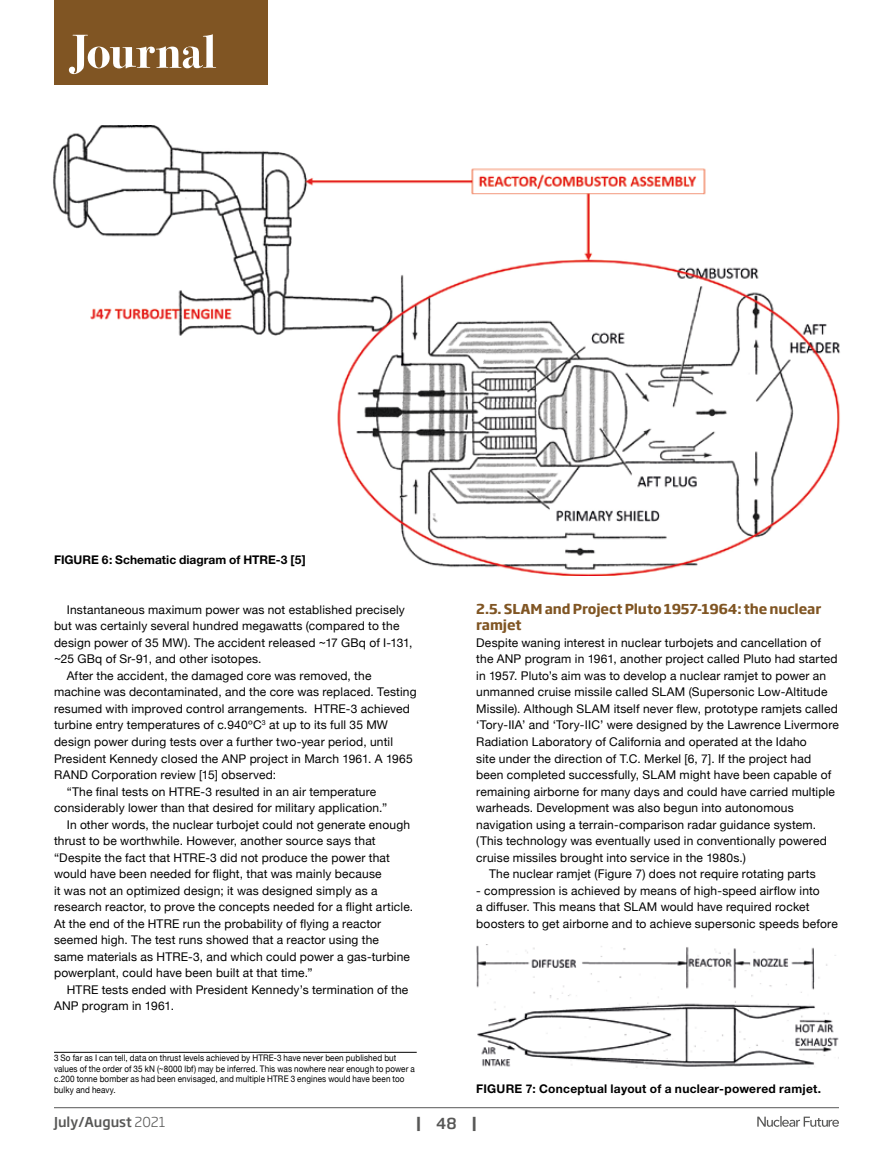
<style>
.page{position:relative;width:893px;height:1170px;background:#fff}
.page>*{position:absolute;margin:0;border:0;box-sizing:border-box;transform-origin:0 0}
.t1{font:700 15px "Soho Gothic Pro";color:#575756}
.t2{font:700 13.5px/16.5px "Soho Gothic Pro";letter-spacing:-.01em;color:#805523}
.t3{font:500 13.5px "Soho Gothic Pro";color:#575756}
.t4{font:12px/16.5px "Helvetica Neue";letter-spacing:.015em;color:#000}
.t5{font:700 12px "Helvetica Neue";letter-spacing:.015em;color:#000}
.t6{font:9px/10.5px "Helvetica Neue";letter-spacing:.015em;color:#000;scale:.9 1}
.s1{font-weight:300}
.s2{font-weight:500}
</style>
<div class="page">
<hr style="left:54px;top:1107px;width:785px;height:1px;background:#575756">
<svg style="left:757px;top:1116px;width:82px;height:10px"></svg>
<div style="left:54px;top:0;width:214px;height:85px;background:#805523"></div>
<svg style="left:69px;top:34px;width:147px;height:40px"></svg>
<img style="left:476px;top:944px;width:363px;height:124px">
<hr style="left:54px;top:1051px;width:363px;height:1px;background:#000">
<img style="left:53px;top:126px;width:787px;height:449px">
<p class="t5" style="left:54px;top:552px;width:253px">FIGURE 6: Schematic diagram of HTRE-3 [5]</p>
<p class="t4" style="left:67px;top:602px;width:340px">Instantaneous maximum power was not established precisely</p>
<p class="t4" style="left:54px;top:618px;width:347px">but was certainly several hundred megawatts (compared to the</p>
<p class="t4" style="left:54px;top:635px;width:360px">design power of 35 MW). The accident released ~17 GBq of I-131,</p>
<p class="t4" style="left:54px;top:651px;width:209px">~25 GBq of Sr-91, and other isotopes.</p>
<p class="t4" style="left:67px;top:668px;width:306px">After the accident, the damaged core was removed, the</p>
<p class="t4" style="left:54px;top:684px;width:364px">machine was decontaminated, and the core was replaced. Testing</p>
<p class="t4" style="left:54px;top:701px;width:358px">resumed with improved control arrangements. HTRE-3 achieved</p>
<p class="t4" style="left:54px;top:717px;width:336px">turbine entry temperatures of c.940ºC<sup>3</sup> at up to its full 35 MW</p>
<p class="t4" style="left:54px;top:734px;width:340px">design power during tests over a further two-year period, until</p>
<p class="t4" style="left:54px;top:750px;width:360px">President Kennedy closed the ANP project in March 1961. A 1965</p>
<p class="t4" style="left:54px;top:767px;width:224px">RAND Corporation review [15] observed:</p>
<p class="t4" style="left:67px;top:783px;width:311px">“The final tests on HTRE-3 resulted in an air temperature</p>
<p class="t4" style="left:54px;top:800px;width:335px">considerably lower than that desired for military application.”</p>
<p class="t4" style="left:67px;top:816px;width:345px">In other words, the nuclear turbojet could not generate enough</p>
<p class="t4" style="left:54px;top:833px;width:323px">thrust to be worthwhile. However, another source says that</p>
<p class="t4" style="left:54px;top:849px;width:337px">“Despite the fact that HTRE-3 did not produce the power that</p>
<p class="t4" style="left:54px;top:866px;width:329px">would have been needed for flight, that was mainly because</p>
<p class="t4" style="left:54px;top:882px;width:325px">it was not an optimized design; it was designed simply as a</p>
<p class="t4" style="left:54px;top:899px;width:361px">research reactor, to prove the concepts needed for a flight article.</p>
<p class="t4" style="left:54px;top:915px;width:329px">At the end of the HTRE run the probability of flying a reactor</p>
<p class="t4" style="left:54px;top:932px;width:327px">seemed high. The test runs showed that a reactor using the</p>
<p class="t4" style="left:54px;top:948px;width:358px">same materials as HTRE-3, and which could power a gas-turbine</p>
<p class="t4" style="left:54px;top:965px;width:260px">powerplant, could have been built at that time.”</p>
<p class="t4" style="left:67px;top:981px;width:343px">HTRE tests ended with President Kennedy’s termination of the</p>
<p class="t4" style="left:54px;top:998px;width:122px">ANP program in 1961.</p>
<p class="t6" style="left:54px;top:1052px;width:403px">3 So far as I can tell, data on thrust levels achieved by HTRE-3 have never been published but values of the order of 35 kN (~8000 lbf) may be inferred. This was nowhere near enough to power a c.200 tonne bomber as had been envisaged, and multiple HTRE 3 engines would have been too bulky and heavy.</p>
<p class="t2" style="left:476px;top:599px;width:346px">2.5. SLAM and Project Pluto 1957-1964: the nuclear ramjet</p>
<p class="t4" style="left:476px;top:635px;width:346px">Despite waning interest in nuclear turbojets and cancellation of</p>
<p class="t4" style="left:476px;top:651px;width:363px">the ANP program in 1961, another project called Pluto had started</p>
<p class="t4" style="left:476px;top:668px;width:351px">in 1957. Pluto’s aim was to develop a nuclear ramjet to power an</p>
<p class="t4" style="left:476px;top:684px;width:353px">unmanned cruise missile called SLAM (Supersonic Low-Altitude</p>
<p class="t4" style="left:476px;top:701px;width:363px">Missile). Although SLAM itself never flew, prototype ramjets called</p>
<p class="t4" style="left:476px;top:717px;width:364px">‘Tory-IIA’ and ‘Tory-IIC’ were designed by the Lawrence Livermore</p>
<p class="t4" style="left:476px;top:734px;width:332px">Radiation Laboratory of California and operated at the Idaho</p>
<p class="t4" style="left:476px;top:750px;width:336px">site under the direction of T.C. Merkel [6, 7]. If the project had</p>
<p class="t4" style="left:476px;top:767px;width:356px">been completed successfully, SLAM might have been capable of</p>
<p class="t4" style="left:476px;top:783px;width:360px">remaining airborne for many days and could have carried multiple</p>
<p class="t4" style="left:476px;top:800px;width:319px">warheads. Development was also begun into autonomous</p>
<p class="t4" style="left:476px;top:816px;width:341px">navigation using a terrain-comparison radar guidance system.</p>
<p class="t4" style="left:476px;top:833px;width:352px">(This technology was eventually used in conventionally powered</p>
<p class="t4" style="left:476px;top:849px;width:271px">cruise missiles brought into service in the 1980s.)</p>
<p class="t4" style="left:489px;top:866px;width:328px">The nuclear ramjet (Figure 7) does not require rotating parts</p>
<p class="t4" style="left:476px;top:882px;width:363px">- compression is achieved by means of high-speed airflow into<br>a diffuser. This means that SLAM would have required rocket boosters to get airborne and to achieve supersonic speeds before</p>
<p class="t5" style="left:476px;top:1080px;width:346px">FIGURE 7: Conceptual layout of a nuclear-powered ramjet.</p>
<p class="t3" style="left:54px;top:1110px;width:113px">July/August <span class="s1">2021</span></p>
<p class="t1" style="left:416px;top:1110px;width:62px">| <span class="s2">48</span> |</p>
</div>
